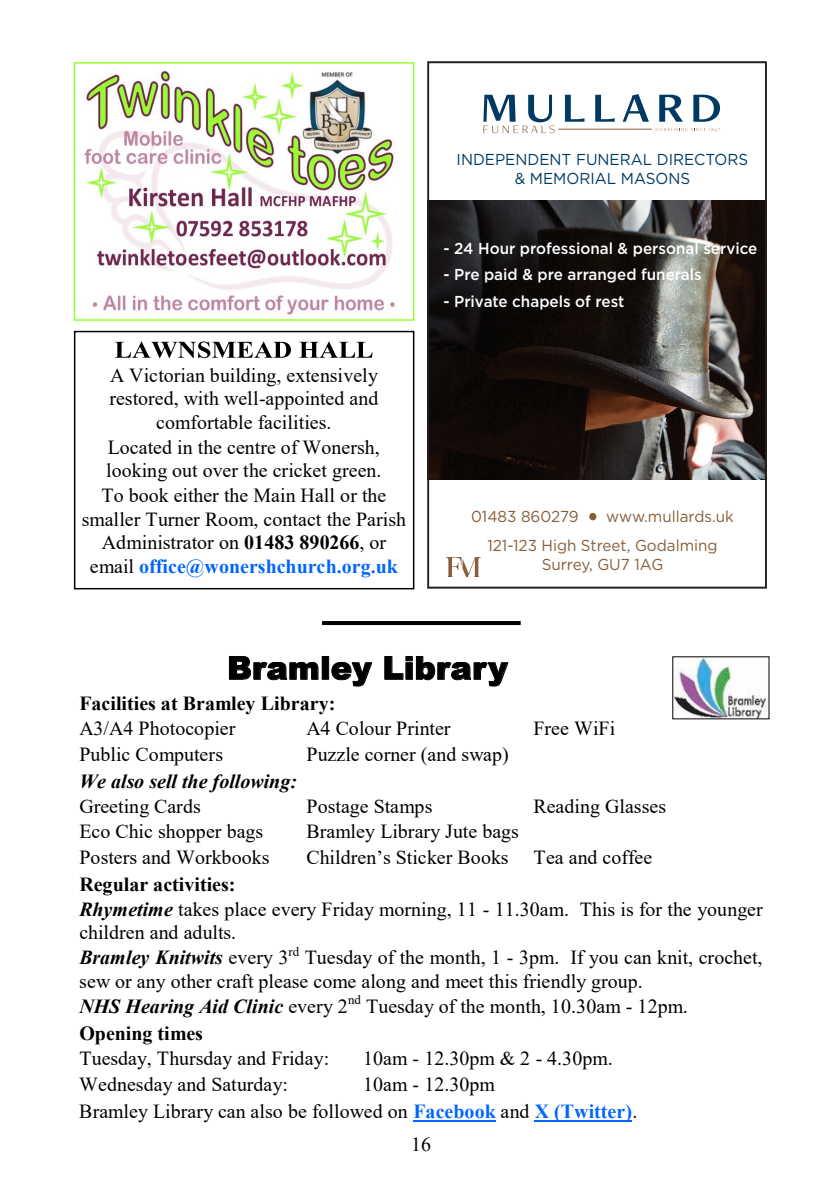
<style>
.page{position:relative;width:840px;height:1191px;background:#fff}
.page>*{position:absolute;margin:0;border:0;box-sizing:border-box;transform-origin:0 0}
.t1{font:900 32px "Arial";letter-spacing:.005em;color:#000}
.t2{font:20px/25.2px "Times New Roman";color:#000}
.t3{font:700 20px/25.2px "Times New Roman";color:#000}
.t4{font:italic 700 20px/25.2px "Times New Roman";color:#000}
.t5{font:500 15.8px "Gotham HTF";color:#fff;scale:.96 1}
.t6{font:15.8px/19px "Gotham";color:#885d3a;text-align:center;scale:.96 1}
.t7{font:15.8px/19px "Gotham HTF";color:#003a62;text-align:center;scale:.96 1}
.s1{font-weight:700}
.s2{font-weight:700;color:#06f}
.s3{font-weight:400}
.s4{font-weight:400;font-style:normal}
.s5{font-weight:700;font-style:italic}
</style>
<div class="page">
<img style="left:84px;top:71px;width:311px;height:244px">
<div style="left:74px;top:62px;width:340px;height:259px;border:2px solid #9f3"></div>
<div style="left:74px;top:331px;width:340px;height:258px;border:2px solid #000"></div>
<svg style="left:115px;top:341px;width:257px;height:17px"></svg>
<hr style="left:322px;top:621px;width:198px;height:4px;background:#000">
<svg style="left:228px;top:656px;width:91px;height:24px"></svg>
<div style="left:321px;top:656px;width:8px;height:24px;border:1px solid #000"></div>
<svg style="left:331px;top:661px;width:42px;height:26px"></svg>
<svg style="left:384px;top:656px;width:125px;height:31px"></svg>
<hr style="left:413px;top:1120px;width:82px;height:2px;background:#06f">
<hr style="left:534px;top:1120px;width:97px;height:2px;background:#06f">
<img style="left:674px;top:658px;width:92px;height:59px">
<img style="left:430px;top:200px;width:333px;height:279px">
<svg style="left:446px;top:557px;width:34px;height:19px"></svg>
<svg style="left:483px;top:95px;width:71px;height:38px"></svg>
<svg style="left:565px;top:95px;width:19px;height:27px"></svg>
<svg style="left:595px;top:95px;width:19px;height:27px"></svg>
<svg style="left:622px;top:94px;width:26px;height:28px"></svg>
<svg style="left:659px;top:94px;width:23px;height:28px"></svg>
<svg style="left:693px;top:94px;width:26px;height:28px"></svg>
<svg style="left:655px;top:128px;width:64px;height:4px"></svg>
<hr style="left:558px;top:129px;width:93px;height:1px;background:#885d3a">
<div style="left:589px;top:513px;width:7px;height:7px;background:#885d3a;border-radius:50%"></div>
<div style="left:427px;top:61px;width:339px;height:527px;border:2px solid #231f20"></div>
<p class="t7" style="left:456px;top:150px;width:305px">INDEPENDENT FUNERAL DIRECTORS &amp; MEMORIAL MASONS</p>
<p class="t2" style="left:109px;top:363px;width:270px;line-height:23.4px;text-align:center">A Victorian building, extensively restored, with well-appointed and comfortable facilities.</p>
<p class="t2" style="left:106px;top:435px;width:276px;line-height:23.2px">Located in the centre of Wonersh, looking out over the cricket green.</p>
<p class="t2" style="left:82px;top:483px;width:326px;line-height:23.4px;text-align:center">To book either the Main Hall or the smaller Turner Room, contact the Parish Administrator on <span class="s1">01483 890266</span>, or email <span class="s2">office@wonershchurch.org.uk</span></p>
<p class="t5" style="left:443px;top:240px;width:328px">- 24 Hour professional &amp; personal service</p>
<p class="t5" style="left:443px;top:292px;width:190px">- Private chapels of rest</p>
<p class="t5" style="left:443px;top:266px;width:270px">- Pre paid &amp; pre arranged funerals</p>
<p class="t6" style="left:471px;top:507px;width:114px">01483 860279</p>
<p class="t6" style="left:606px;top:507px;width:134px">www.mullards.uk</p>
<p class="t6" style="left:487px;top:536px;width:241px">121-123 High Street, Godalming<br>Surrey, GU7 1AG</p>
<p class="t1" style="left:227px;top:644px;width:282px">Bramley Library</p>
<p class="t3" style="left:79px;top:690px;width:257px">Facilities at Bramley Library:<br><span class="s3">A3/A4 Photocopier</span></p>
<p class="t2" style="left:306px;top:715px;width:145px">A4 Colour Printer</p>
<p class="t2" style="left:533px;top:715px;width:83px">Free WiFi</p>
<p class="t2" style="left:79px;top:741px;width:145px">Public Computers</p>
<p class="t2" style="left:306px;top:741px;width:204px">Puzzle corner (and swap)</p>
<p class="t4" style="left:79px;top:767px;width:219px">We also sell the following:<br><span class="s4">Greeting Cards</span></p>
<p class="t2" style="left:306px;top:793px;width:127px">Postage Stamps</p>
<p class="t2" style="left:533px;top:793px;width:134px">Reading Glasses</p>
<p class="t2" style="left:79px;top:818px;width:185px">Eco Chic shopper bags</p>
<p class="t2" style="left:306px;top:818px;width:214px">Bramley Library Jute bags</p>
<p class="t2" style="left:79px;top:843px;width:191px">Posters and Workbooks</p>
<p class="t2" style="left:306px;top:843px;width:347px">Children’s Sticker Books Tea and coffee</p>
<p class="t2" style="left:79px;top:870px;width:684px"><span class="s1">Regular activities:<br></span><span class="s5">Rhymetime</span> takes place every Friday morning, 11 - 11.30am. This is for the younger</p>
<p class="t2" style="left:79px;top:919px;width:684px">children and adults.<br><span class="s5">Bramley Knitwits</span> every 3<sup>rd</sup> Tuesday of the month, 1 - 3pm. If you can knit, crochet, sew or any other craft please come along and meet this friendly group.<br><span class="s5">NHS Hearing Aid Clinic</span> every 2<sup>nd</sup> Tuesday of the month, 10.30am - 12pm.<br><span class="s1">Opening times<br></span>Tuesday, Thursday and Friday:</p>
<p class="t2" style="left:363px;top:1045px;width:251px">10am - 12.30pm &amp; 2 - 4.30pm.</p>
<p class="t2" style="left:79px;top:1070px;width:210px">Wednesday and Saturday:</p>
<p class="t2" style="left:79px;top:1069px;width:559px;line-height:27.4px;text-indent:284px">10am - 12.30pm<br>Bramley Library can also be followed on <span class="s2">Facebook</span> and <span class="s2">X (Twitter)</span>.</p>
<p class="t2" style="left:411px;top:1131px;width:22px">16</p>
</div>
